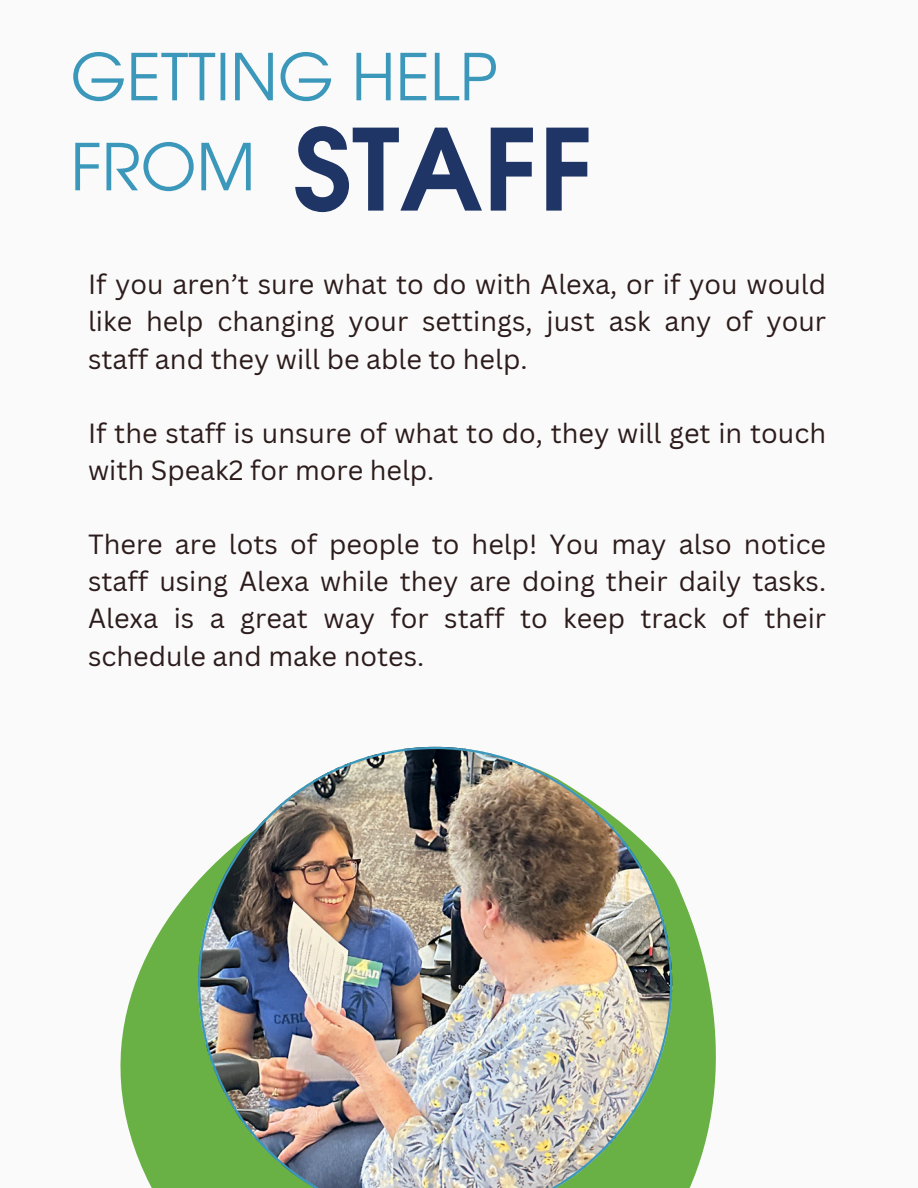
<style>
.page{position:relative;width:918px;height:1188px;background:#fafafa}
.page>*{position:absolute;margin:0;border:0;box-sizing:border-box;transform-origin:0 0}
.t1{font:700 112.35px "Evolventa";color:#1f3566}
.t2{font:64.35px/90px "Evolventa";color:#3b98bb}
.t3{font:27px/37.2px "Canva Sans";color:#2d1c1c;text-align:justify}
</style>
<div class="page">
<svg style="left:120px;top:746px;width:596px;height:442px;fill:#69b145"></svg>
<img style="left:198px;top:747px;width:474px;height:441px">
<p class="t2" style="left:70px;top:36px;width:429px">GETTING HELP<br>FROM</p>
<p class="t1" style="left:293px;top:121px;width:302px">STAFF</p>
<h2 class="t3" style="left:88px;top:265px;width:740px">If you aren’t sure what to do with Alexa, or if you would like help changing your settings, just ask any of your staff and they will be able to help.</h2>
<h1 class="t3" style="left:88px;top:414px;width:740px">If the staff is unsure of what to do, they will get in touch with Speak2 for more help.</h1>
<p class="t3" style="left:88px;top:525px;width:740px">There are lots of people to help! You may also notice staff using Alexa while they are doing their daily tasks.<br>Alexa is a great way for staff to keep track of their schedule and make notes.</p>
</div>
